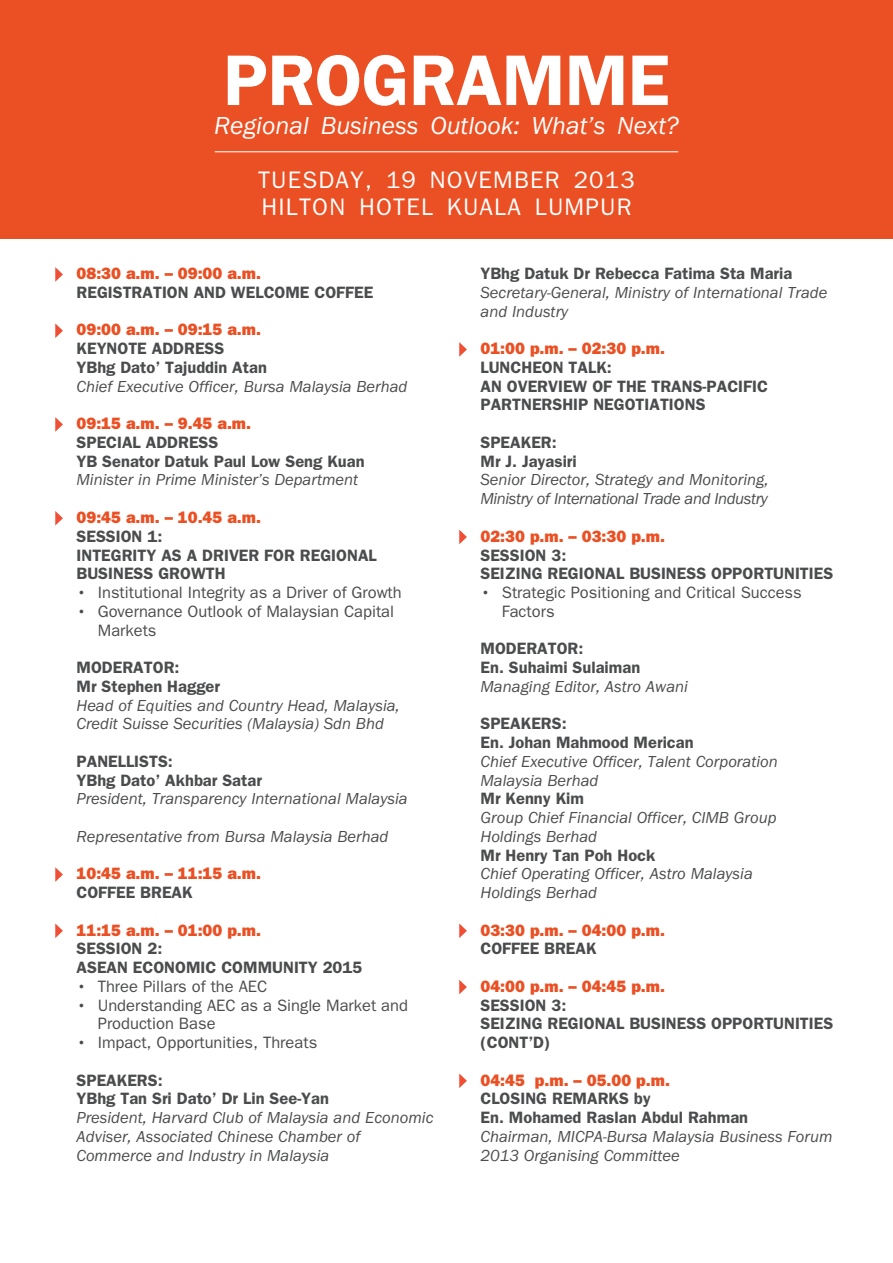
<style>
.page{position:relative;width:893px;height:1263px;background:#fff}
.page>*{position:absolute;margin:0;border:0;box-sizing:border-box;transform-origin:0 0}
.t1{font:600 72px "Franklin Gothic";letter-spacing:-.005em;color:#fff}
.t2{font:italic 25.5px "Franklin Gothic";color:#fff}
.t3{font:24px "Franklin Gothic";letter-spacing:.05em;color:#fff}
.t4{font:italic 16.5px/18.8px "Franklin Gothic";color:#4b4c4d}
.t5{font:600 16.5px/18.8px "Franklin Gothic";color:#4b4c4d}
.t6{font:16.5px/18.8px "Franklin Gothic";color:#4b4c4d}
.t7{font:800 16.5px "Franklin Gothic";color:#ea5023}
.t8{font:italic 16.5px "Franklin Gothic";letter-spacing:-.025em;color:#4b4c4d}
.s1{font-weight:500;font-style:italic}
</style>
<div class="page">
<div style="left:0;top:0;width:893px;height:238px;background:#ea5023"></div>
<svg style="left:55px;top:267px;width:8px;height:15px"></svg>
<svg style="left:55px;top:323px;width:8px;height:15px"></svg>
<svg style="left:55px;top:417px;width:8px;height:15px"></svg>
<svg style="left:55px;top:511px;width:8px;height:14px"></svg>
<svg style="left:55px;top:867px;width:8px;height:15px"></svg>
<svg style="left:55px;top:923px;width:8px;height:15px"></svg>
<svg style="left:459px;top:342px;width:8px;height:15px"></svg>
<svg style="left:459px;top:530px;width:8px;height:14px"></svg>
<svg style="left:459px;top:923px;width:8px;height:15px"></svg>
<svg style="left:459px;top:980px;width:8px;height:14px"></svg>
<svg style="left:459px;top:1073px;width:8px;height:15px"></svg>
<hr style="left:215px;top:151px;width:463px;height:1px;background:#fff">
<p class="t1" style="left:223px;top:38px;width:448px">PROGRAMME</p>
<p class="t2" style="left:214px;top:111px;width:466px">Regional Business Outlook: What’s Next?</p>
<p class="t3" style="left:258px;top:166px;width:378px">TUESDAY, 19 NOVEMBER 2013</p>
<p class="t3" style="left:261px;top:193px;width:372px">HILTON HOTEL KUALA LUMPUR</p>
<p class="t7" style="left:77px;top:264px;width:186px">08:30 a.m. – 09:00 a.m.</p>
<p class="t5" style="left:77px;top:283px;width:298px">REGISTRATION AND WELCOME COFFEE</p>
<p class="t7" style="left:77px;top:320px;width:186px">09:00 a.m. – 09:15 a.m.</p>
<p class="t5" style="left:77px;top:339px;width:149px">KEYNOTE ADDRESS</p>
<p class="t5" style="left:77px;top:358px;width:192px">YBhg Dato’ Tajuddin Atan</p>
<p class="t4" style="left:77px;top:377px;width:332px">Chief Executive Officer, Bursa Malaysia Berhad</p>
<p class="t7" style="left:77px;top:414px;width:176px">09:15 a.m. – 9.45 a.m.</p>
<p class="t5" style="left:77px;top:433px;width:143px">SPECIAL ADDRESS</p>
<p class="t5" style="left:77px;top:452px;width:290px">YB Senator Datuk Paul Low Seng Kuan</p>
<p class="t4" style="left:77px;top:471px;width:283px">Minister in Prime Minister’s Department</p>
<p class="t7" style="left:77px;top:508px;width:186px">09:45 a.m. – 10.45 a.m.</p>
<p class="t5" style="left:77px;top:527px;width:87px">SESSION 1:</p>
<p class="t5" style="left:77px;top:545px;width:302px">INTEGRITY AS A DRIVER FOR REGIONAL<br>BUSINESS GROWTH</p>
<p class="t6" style="left:77px;top:583px;width:327px"><span class="s1">•</span> Institutional Integrity as a Driver of Growth</p>
<p class="t6" style="left:98px;top:602px;width:298px;text-indent:-21px"><span class="s1">•</span> Governance Outlook of Malaysian Capital<br>Markets</p>
<p class="t5" style="left:77px;top:658px;width:104px">MODERATOR:</p>
<p class="t5" style="left:77px;top:677px;width:145px">Mr Stephen Hagger</p>
<p class="t4" style="left:77px;top:696px;width:325px">Head of Equities and Country Head, Malaysia,<br>Credit Suisse Securities (Malaysia) Sdn Bhd</p>
<p class="t5" style="left:77px;top:752px;width:98px">PANELLISTS:</p>
<p class="t5" style="left:77px;top:770px;width:187px">YBhg Dato’ Akhbar Satar</p>
<p class="t4" style="left:77px;top:790px;width:333px">President, Transparency International Malaysia</p>
<p class="t4" style="left:77px;top:827px;width:313px">Representative from Bursa Malaysia Berhad</p>
<p class="t7" style="left:77px;top:864px;width:186px">10:45 a.m. – 11:15 a.m.</p>
<p class="t5" style="left:77px;top:883px;width:118px">COFFEE BREAK</p>
<p class="t7" style="left:77px;top:920px;width:186px">11:15 a.m. – 01:00 p.m.</p>
<p class="t5" style="left:77px;top:939px;width:87px">SESSION 2:</p>
<p class="t5" style="left:77px;top:958px;width:287px">ASEAN ECONOMIC COMMUNITY 2015</p>
<p class="t6" style="left:77px;top:977px;width:192px"><span class="s1">•</span> Three Pillars of the AEC</p>
<p class="t6" style="left:98px;top:996px;width:312px;text-indent:-21px"><span class="s1">•</span> Understanding AEC as a Single Market and<br>Production Base</p>
<p class="t6" style="left:77px;top:1033px;width:242px"><span class="s1">•</span> Impact, Opportunities, Threats</p>
<p class="t5" style="left:77px;top:1070px;width:88px">SPEAKERS:</p>
<p class="t5" style="left:77px;top:1089px;width:254px">YBhg Tan Sri Dato’ Dr Lin See-Yan</p>
<p class="t4" style="left:77px;top:1108px;width:358px">President, Harvard Club of Malaysia and Economic<br>Adviser, Associated Chinese Chamber of<br>Commerce and Industry in Malaysia</p>
<p class="t5" style="left:480px;top:264px;width:313px">YBhg Datuk Dr Rebecca Fatima Sta Maria</p>
<p class="t4" style="left:480px;top:283px;width:348px">Secretary-General, Ministry of International Trade and Industry</p>
<p class="t7" style="left:480px;top:339px;width:186px">01:00 p.m. – 02:30 p.m.</p>
<p class="t5" style="left:480px;top:358px;width:133px">LUNCHEON TALK:</p>
<p class="t5" style="left:480px;top:377px;width:289px">AN OVERVIEW OF THE TRANS-PACIFIC<br>PARTNERSHIP NEGOTIATIONS</p>
<p class="t5" style="left:480px;top:433px;width:78px">SPEAKER:</p>
<p class="t5" style="left:480px;top:452px;width:98px">Mr J. Jayasiri</p>
<p class="t4" style="left:480px;top:471px;width:290px">Senior Director, Strategy and Monitoring,</p>
<p class="t8" style="left:480px;top:490px;width:289px">Ministry of International Trade and Industry</p>
<p class="t7" style="left:480px;top:526px;width:186px">02:30 p.m. – 03:30 p.m.</p>
<p class="t5" style="left:480px;top:545px;width:87px">SESSION 3:</p>
<p class="t5" style="left:480px;top:564px;width:354px">SEIZING REGIONAL BUSINESS OPPORTUNITIES</p>
<p class="t6" style="left:502px;top:583px;width:301px;text-indent:-21px"><span class="s1">•</span> Strategic Positioning and Critical Success<br>Factors</p>
<p class="t5" style="left:480px;top:639px;width:104px">MODERATOR:</p>
<p class="t5" style="left:480px;top:658px;width:161px">En. Suhaimi Sulaiman</p>
<p class="t4" style="left:480px;top:677px;width:209px">Managing Editor, Astro Awani</p>
<p class="t5" style="left:480px;top:714px;width:88px">SPEAKERS:</p>
<p class="t5" style="left:480px;top:733px;width:215px">En. Johan Mahmood Merican</p>
<p class="t4" style="left:480px;top:752px;width:299px">Chief Executive Officer, Talent Corporation<br>Malaysia Berhad</p>
<p class="t5" style="left:480px;top:789px;width:105px">Mr Kenny Kim</p>
<p class="t4" style="left:480px;top:808px;width:298px">Group Chief Financial Officer, CIMB Group<br>Holdings Berhad</p>
<p class="t5" style="left:480px;top:845px;width:176px">Mr Henry Tan Poh Hock</p>
<p class="t4" style="left:480px;top:865px;width:274px">Chief Operating Officer, Astro Malaysia<br>Holdings Berhad</p>
<p class="t7" style="left:480px;top:920px;width:186px">03:30 p.m. – 04:00 p.m.</p>
<p class="t5" style="left:480px;top:939px;width:118px">COFFEE BREAK</p>
<p class="t7" style="left:480px;top:976px;width:186px">04:00 p.m. – 04:45 p.m.</p>
<p class="t5" style="left:480px;top:995px;width:87px">SESSION 3:</p>
<p class="t5" style="left:480px;top:1014px;width:354px">SEIZING REGIONAL BUSINESS OPPORTUNITIES (CONT’D)</p>
<p class="t7" style="left:480px;top:1070px;width:191px">04:45 p.m. – 05.00 p.m.</p>
<p class="t5" style="left:480px;top:1089px;width:172px">CLOSING REMARKS by</p>
<p class="t5" style="left:480px;top:1108px;width:269px">En. Mohamed Raslan Abdul Rahman</p>
<p class="t4" style="left:480px;top:1127px;width:353px">Chairman, MICPA-Bursa Malaysia Business Forum<br>2013 Organising Committee</p>
</div>
